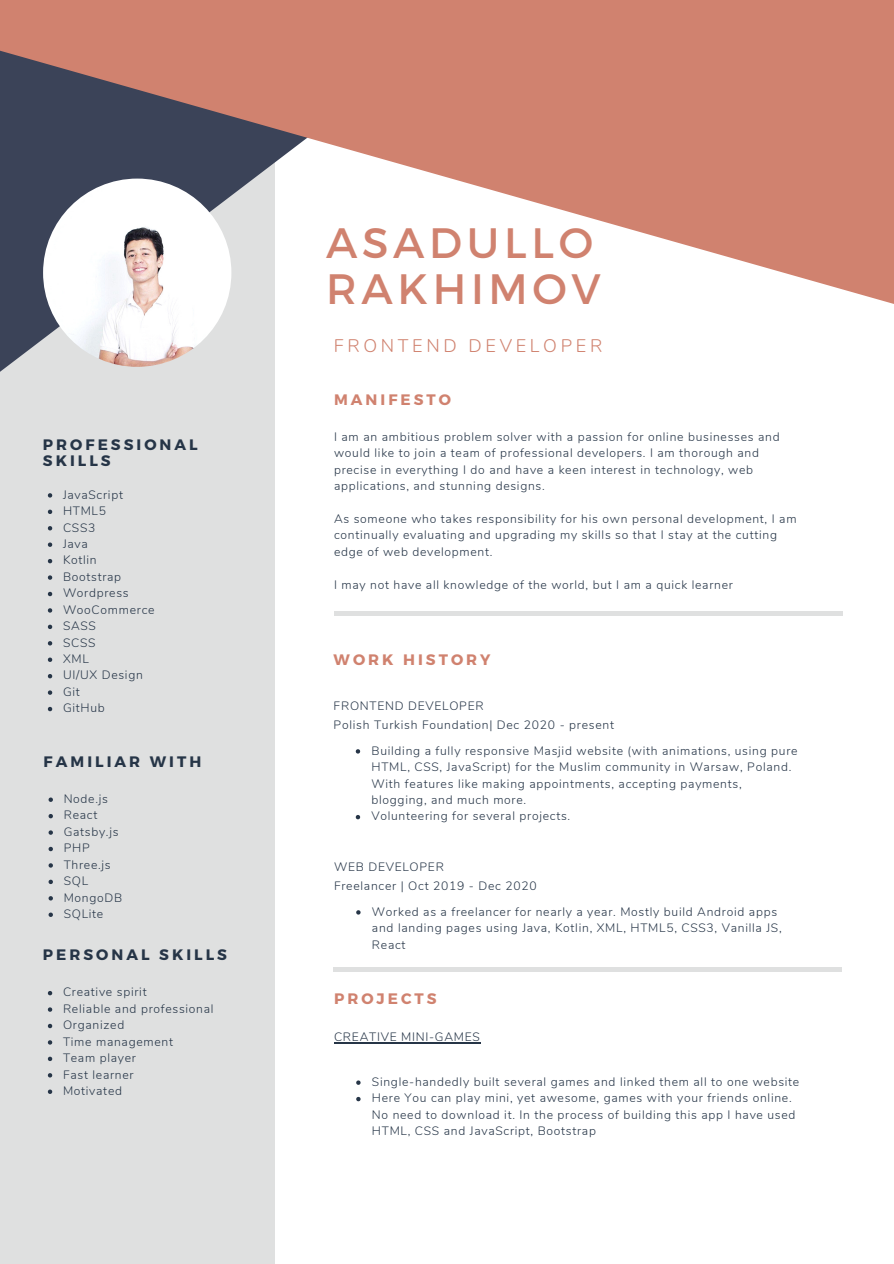
<style>
.page{position:relative;width:894px;height:1264px;background:#fff}
.page>*{position:absolute;margin:0;border:0;box-sizing:border-box;transform-origin:0 0}
.t1{font:42.45px "Montserrat";letter-spacing:.11em;color:#d0826f}
.t2{font:300 18.15px "Nunito";letter-spacing:.2em;color:#d0826f}
.t3{font:700 15.15px/16.5px "Montserrat";letter-spacing:.2em;color:#263547}
.t4{font:700 15.15px "Montserrat";letter-spacing:.2em;color:#d0826f}
.t5{font:300 12.15px/16.5px "Nunito";letter-spacing:.06em;color:#263547}
</style>
<div class="page">
<div style="left:0;top:49px;width:274px;height:1214px;background:#dfe0e0"></div>
<svg style="left:355px;top:749px;width:5px;height:4px"></svg>
<svg style="left:355px;top:815px;width:5px;height:4px"></svg>
<svg style="left:48px;top:493px;width:4px;height:4px"></svg>
<svg style="left:48px;top:509px;width:4px;height:5px"></svg>
<svg style="left:48px;top:526px;width:4px;height:4px"></svg>
<svg style="left:48px;top:542px;width:4px;height:5px"></svg>
<svg style="left:48px;top:559px;width:4px;height:4px"></svg>
<svg style="left:48px;top:575px;width:4px;height:4px"></svg>
<svg style="left:48px;top:592px;width:4px;height:4px"></svg>
<svg style="left:48px;top:608px;width:4px;height:4px"></svg>
<svg style="left:48px;top:624px;width:4px;height:5px"></svg>
<svg style="left:48px;top:641px;width:4px;height:4px"></svg>
<svg style="left:48px;top:657px;width:4px;height:5px"></svg>
<svg style="left:48px;top:674px;width:4px;height:4px"></svg>
<svg style="left:48px;top:690px;width:4px;height:4px"></svg>
<svg style="left:48px;top:707px;width:4px;height:4px"></svg>
<svg style="left:48px;top:991px;width:4px;height:4px"></svg>
<svg style="left:48px;top:1007px;width:4px;height:4px"></svg>
<svg style="left:48px;top:1023px;width:4px;height:5px"></svg>
<svg style="left:48px;top:1040px;width:4px;height:4px"></svg>
<svg style="left:48px;top:1056px;width:4px;height:5px"></svg>
<svg style="left:48px;top:1073px;width:4px;height:4px"></svg>
<svg style="left:48px;top:1089px;width:4px;height:4px"></svg>
<svg style="left:0;top:338px;width:275px;height:122px"></svg>
<img style="left:43px;top:178px;width:188px;height:189px;border-radius:50%">
<svg style="left:0;top:0;width:893px;height:338px;fill:#d0826f"></svg>
<hr style="left:334px;top:611px;width:507px;height:4px;background:#dfe0e0">
<svg style="left:356px;top:910px;width:4px;height:4px"></svg>
<hr style="left:334px;top:1042px;width:146px;height:1px;background:#263547">
<svg style="left:356px;top:1080px;width:4px;height:4px"></svg>
<svg style="left:356px;top:1096px;width:4px;height:5px"></svg>
<hr style="left:333px;top:967px;width:508px;height:4px;background:#dfe0e0">
<svg style="left:49px;top:797px;width:4px;height:5px"></svg>
<svg style="left:49px;top:814px;width:4px;height:4px"></svg>
<svg style="left:49px;top:830px;width:4px;height:4px"></svg>
<svg style="left:49px;top:846px;width:4px;height:5px"></svg>
<svg style="left:49px;top:863px;width:4px;height:4px"></svg>
<svg style="left:49px;top:879px;width:4px;height:5px"></svg>
<svg style="left:49px;top:896px;width:4px;height:4px"></svg>
<svg style="left:49px;top:912px;width:4px;height:5px"></svg>
<p class="t3" style="left:43px;top:435px;width:156px">PROFESSIONAL<br>SKILLS</p>
<p class="t5" style="left:63px;top:486px;width:61px">JavaScript</p>
<p class="t5" style="left:63px;top:503px;width:45px">HTML5</p>
<p class="t5" style="left:63px;top:519px;width:34px">CSS3</p>
<p class="t5" style="left:63px;top:535px;width:26px">Java</p>
<p class="t5" style="left:63px;top:552px;width:35px">Kotlin</p>
<p class="t5" style="left:63px;top:568px;width:60px">Bootstrap</p>
<p class="t5" style="left:63px;top:585px;width:67px">Wordpress</p>
<p class="t5" style="left:63px;top:601px;width:93px">WooCommerce</p>
<p class="t5" style="left:63px;top:618px;width:34px">SASS</p>
<p class="t5" style="left:63px;top:634px;width:34px">SCSS</p>
<p class="t5" style="left:63px;top:650px;width:27px">XML</p>
<p class="t5" style="left:63px;top:667px;width:81px">UI/UX Design</p>
<p class="t5" style="left:63px;top:683px;width:18px">Git</p>
<p class="t5" style="left:63px;top:700px;width:43px">GitHub</p>
<p class="t3" style="left:44px;top:753px;width:159px">FAMILIAR WITH</p>
<p class="t5" style="left:64px;top:790px;width:46px">Node.js</p>
<p class="t5" style="left:64px;top:807px;width:35px">React</p>
<p class="t5" style="left:64px;top:823px;width:56px">Gatsby.js</p>
<p class="t5" style="left:64px;top:840px;width:28px">PHP</p>
<p class="t5" style="left:64px;top:856px;width:48px">Three.js</p>
<p class="t5" style="left:64px;top:872px;width:26px">SQL</p>
<p class="t5" style="left:64px;top:889px;width:60px">MongoDB</p>
<p class="t5" style="left:64px;top:905px;width:41px">SQLite</p>
<p class="t3" style="left:43px;top:946px;width:185px">PERSONAL SKILLS</p>
<p class="t5" style="left:63px;top:984px;width:85px">Creative spirit</p>
<p class="t5" style="left:63px;top:1000px;width:152px">Reliable and professional</p>
<p class="t5" style="left:63px;top:1017px;width:63px">Organized</p>
<p class="t5" style="left:63px;top:1033px;width:111px">Time management</p>
<p class="t5" style="left:63px;top:1049px;width:74px">Team player</p>
<p class="t5" style="left:63px;top:1066px;width:72px">Fast learner</p>
<p class="t5" style="left:63px;top:1082px;width:60px">Motivated</p>
<p class="t1" style="left:326px;top:216px;width:268px">ASADULLO</p>
<p class="t1" style="left:326px;top:262px;width:276px">RAKHIMOV</p>
<p class="t2" style="left:334px;top:333px;width:270px">FRONTEND DEVELOPER</p>
<p class="t4" style="left:334px;top:389px;width:118px">MANIFESTO</p>
<p class="t5" style="left:334px;top:428px;width:447px">I am an ambitious problem solver with a passion for online businesses and would like to join a team of professional developers. I am thorough and precise in everything I do and have a keen interest in technology, web applications, and stunning designs.</p>
<p class="t5" style="left:334px;top:510px;width:464px">As someone who takes responsibility for his own personal development, I am continually evaluating and upgrading my skills so that I stay at the cutting edge of web development.</p>
<p class="t5" style="left:334px;top:576px;width:400px">I may not have all knowledge of the world, but I am a quick learner</p>
<p class="t4" style="left:333px;top:649px;width:158px">WORK HISTORY</p>
<p class="t5" style="left:333px;top:697px;width:151px">FRONTEND DEVELOPER</p>
<p class="t5" style="left:333px;top:716px;width:282px">Polish Turkish Foundation| Dec 2020 - present</p>
<p class="t5" style="left:371px;top:742px;width:427px">Building a fully responsive Masjid website (with animations, using pure HTML, CSS, JavaScript) for the Muslim community in Warsaw, Poland.<br>With features like making appointments, accepting payments, blogging, and much more.</p>
<p class="t5" style="left:371px;top:808px;width:200px">Volunteering for several projects.</p>
<p class="t5" style="left:334px;top:858px;width:111px">WEB DEVELOPER</p>
<p class="t5" style="left:334px;top:877px;width:204px">Freelancer | Oct 2019 - Dec 2020</p>
<p class="t5" style="left:372px;top:903px;width:411px">Worked as a freelancer for nearly a year. Mostly build Android apps and landing pages using Java, Kotlin, XML, HTML5, CSS3, Vanilla JS,<br>React</p>
<p class="t4" style="left:334px;top:989px;width:104px">PROJECTS</p>
<p class="t5" style="left:334px;top:1028px;width:147px">CREATIVE MINI-GAMES</p>
<p class="t5" style="left:372px;top:1073px;width:429px">Single-handedly built several games and linked them all to one website</p>
<p class="t5" style="left:372px;top:1090px;width:425px">Here You can play mini, yet awesome, games with your friends online.<br>No need to download it. In the process of building this app I have used<br>HTML, CSS and JavaScript, Bootstrap</p>
</div>
